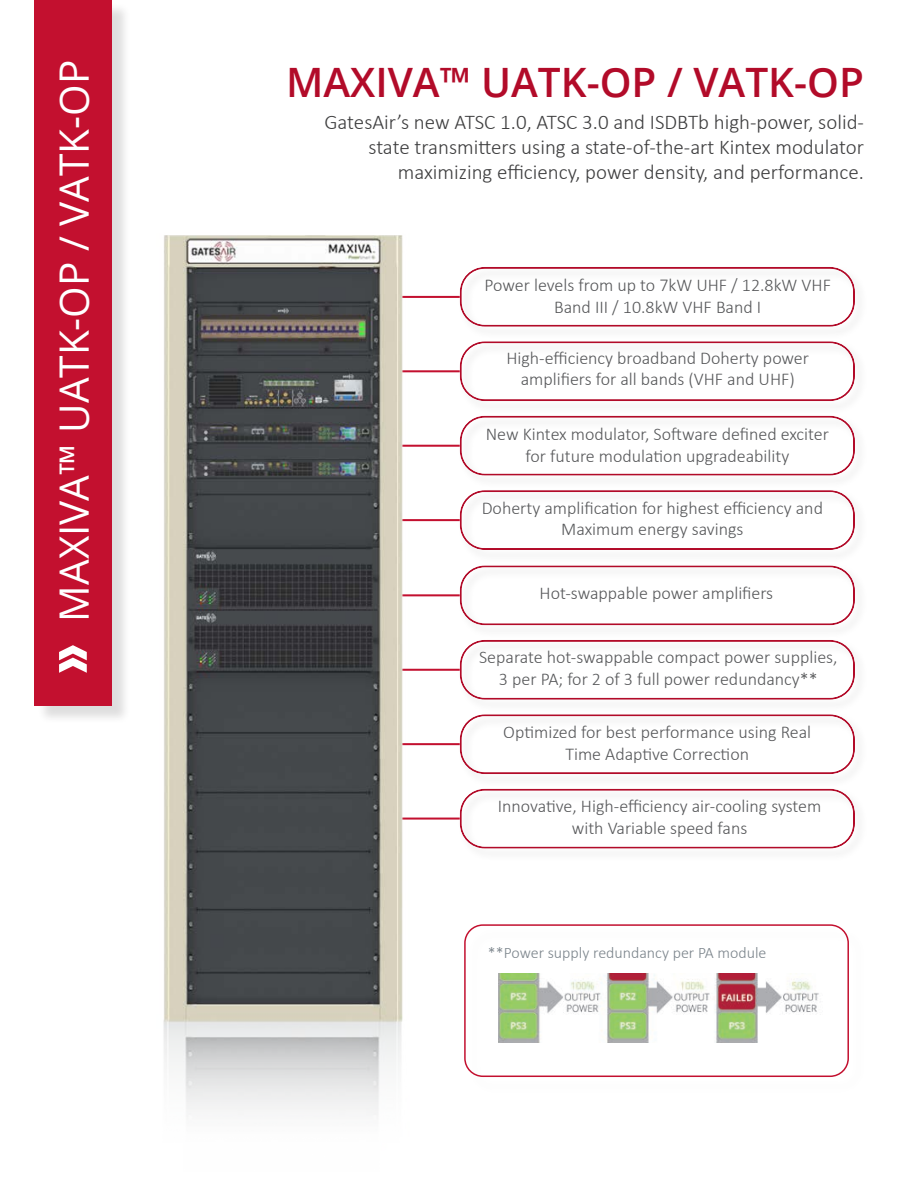
<style>
.page{position:relative;width:918px;height:1188px;background:#fff}
.page>*{position:absolute;margin:0;border:0;box-sizing:border-box;transform-origin:0 0}
.t1{font:40.5px "Open Sans";color:#fff}
.t2{font:600 40.5px "Open Sans";color:#b20b29}
.t3{font:300 21px/25.2px "Calibri";color:#3e3e3f;text-align:right}
.t4{font:300 18px/21.6px "Calibri";color:#57585a;text-align:center}
.t5{font:300 16.05px "Calibri";color:#7c858c}
</style>
<div class="page">
<div style="left:458px;top:265px;width:410px;height:74px;background:#f9f9f9"></div>
<div style="left:457px;top:265px;width:399px;height:63px;background:#231f20;opacity:.03"></div>
<div style="left:458px;top:564px;width:410px;height:74px;background:#f9f9f9"></div>
<div style="left:457px;top:563px;width:399px;height:63px;background:#231f20;opacity:.03"></div>
<div style="left:458px;top:414px;width:410px;height:74px;background:#fafafa"></div>
<div style="left:457px;top:413px;width:399px;height:63px;background:#231f20;opacity:.03"></div>
<div style="left:458px;top:712px;width:410px;height:74px;background:#f9f9f9"></div>
<div style="left:457px;top:712px;width:399px;height:63px;background:#231f20;opacity:.03"></div>
<div style="left:458px;top:339px;width:410px;height:74px;background:#f9f9f9"></div>
<div style="left:457px;top:339px;width:399px;height:63px;background:#231f20;opacity:.03"></div>
<div style="left:458px;top:638px;width:410px;height:74px;background:#f9f9f9"></div>
<div style="left:457px;top:638px;width:399px;height:63px;background:#231f20;opacity:.03"></div>
<div style="left:458px;top:488px;width:410px;height:74px;background:#f9f9f9"></div>
<div style="left:457px;top:488px;width:399px;height:63px;background:#231f20;opacity:.03"></div>
<div style="left:458px;top:787px;width:410px;height:74px;background:#fafafa"></div>
<div style="left:457px;top:786px;width:399px;height:63px;background:#231f20;opacity:.03"></div>
<hr style="left:210px;top:296px;width:250px;height:2px;background:#c3102f">
<hr style="left:210px;top:594px;width:250px;height:2px;background:#c3102f">
<hr style="left:210px;top:445px;width:250px;height:2px;background:#c3102f">
<hr style="left:210px;top:743px;width:250px;height:2px;background:#c3102f">
<hr style="left:210px;top:370px;width:250px;height:2px;background:#c3102f">
<hr style="left:210px;top:669px;width:250px;height:2px;background:#c3102f">
<hr style="left:210px;top:519px;width:250px;height:2px;background:#c3102f">
<hr style="left:210px;top:818px;width:250px;height:2px;background:#c3102f">
<div style="left:464px;top:924px;width:385px;height:153px;border:2px solid #c3102f;border-radius:18px"></div>
<img style="left:498px;top:973px;width:321px;height:70px">
<img style="left:163px;top:235px;width:246px;height:880px">
<div style="left:37px;top:2px;width:94px;height:722px;background:#231f20;opacity:.15"></div>
<div style="left:34px;top:0;width:78px;height:705px;background:#c3102f"></div>
<svg style="left:59px;top:645px;width:28px;height:28px"></svg>
<p class="t1" style="left:46px;top:622px;width:563px;rotate:-90deg">MAXIVA™ UATK-OP / VATK-OP</p>
<p class="t2" style="left:286px;top:54px;width:579px">MAXIVA™ UATK-OP / VATK-OP</p>
<p class="t3" style="left:324px;top:109px;width:541px">GatesAir’s new ATSC 1.0, ATSC 3.0 and ISDBTb high-power, solid&shy;state transmitters using a state-of-the-art Kintex modulator maximizing efficiency, power density, and performance.</p>
<p class="t4" style="left:484px;top:274px;width:348px">Power levels from up to 7kW UHF / 12.8kW VHF<br>Band III / 10.8kW VHF Band I</p>
<p class="t4" style="left:506px;top:347px;width:304px">High-efficiency broadband Doherty power amplifiers for all bands (VHF and UHF)</p>
<p class="t4" style="left:486px;top:423px;width:345px">New Kintex modulator, Software defined exciter for future modulation upgradeability</p>
<p class="t4" style="left:482px;top:497px;width:343px">Doherty amplification for highest efficiency and<br>Maximum energy savings</p>
<p class="t4" style="left:540px;top:582px;width:235px">Hot-swappable power amplifiers</p>
<p class="t4" style="left:479px;top:647px;width:360px">Separate hot-swappable compact power supplies,<br>3 per PA; for 2 of 3 full power redundancy**</p>
<p class="t4" style="left:503px;top:721px;width:309px">Optimized for best performance using Real<br>Time Adaptive Correction</p>
<p class="t4" style="left:498px;top:795px;width:325px">Innovative, High-efficiency air-cooling system with Variable speed fans</p>
<p class="t5" style="left:488px;top:943px;width:280px">**Power supply redundancy per PA module</p>
</div>
